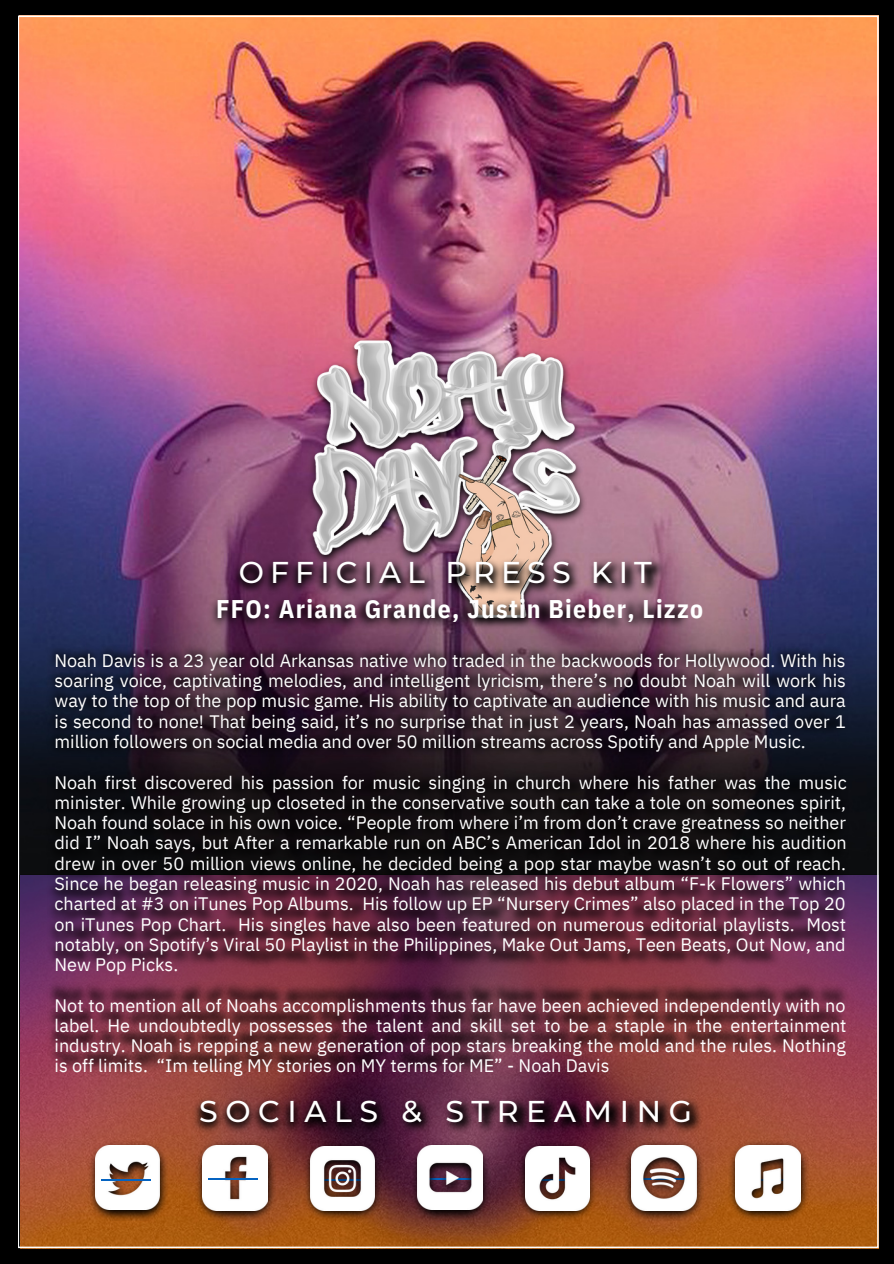
<style>
.page{position:relative;width:894px;height:1264px;background:#fff}
.page>*{position:absolute;margin:0;border:0;box-sizing:border-box;transform-origin:0 0}
.t1{font:500 30px "Montserrat";letter-spacing:.255em;color:#fff}
.t2{font:500 30px "Montserrat";letter-spacing:.205em;color:#fff}
.t3{font:700 25.5px "IBM Plex Sans Cond";letter-spacing:.05em;color:#fff}
.t4{font:18px/20.2px "IBM Plex Sans";color:#fff;text-align:justify}
</style>
<div class="page">
<div style="left:0;top:0;width:893px;height:1263px;background:#000"></div>
<img style="left:18px;top:16px;width:860px;height:1232px">
<img style="left:88px;top:1141px;width:80px;height:79px">
<img style="left:96px;top:1145px;width:64px;height:64px">
<hr style="left:101px;top:1179px;width:49px;height:1px;background:#0563c1">
<img style="left:195px;top:1140px;width:80px;height:80px">
<img style="left:203px;top:1145px;width:65px;height:65px">
<hr style="left:208px;top:1178px;width:49px;height:2px;background:#0563c1">
<h1 class="t2" style="left:239px;top:554px;width:414px">OFFICIAL PRESS KIT</h1>
<h2 class="t3" style="left:216px;top:591px;width:488px">FFO: Ariana Grande, Justin Bieber, Lizzo</h2>
<p class="t4" style="left:54px;top:650px;width:792px">Noah Davis is a 23 year old Arkansas native who traded in the backwoods for Hollywood. With his soaring voice, captivating melodies, and intelligent lyricism, there’s no doubt Noah will work his way to the top of the pop music game. His ability to captivate an audience with his music and aura is second to none! That being said, it’s no surprise that in just 2 years, Noah has amassed over 1 million followers on social media and over 50 million streams across Spotify and Apple Music.</p>
<p class="t4" style="left:54px;top:771px;width:793px">Noah first discovered his passion for music singing in church where his father was the music minister. While growing up closeted in the conservative south can take a tole on someones spirit, Noah found solace in his own voice. “People from where i’m from don’t crave greatness so neither did I” Noah says, but After a remarkable run on ABC’s American Idol in 2018 where his audition drew in over 50 million views online, he decided being a pop star maybe wasn’t so out of reach.<br>Since he began releasing music in 2020, Noah has released his debut album “F-k Flowers” which charted at #3 on iTunes Pop Albums. His follow up EP “Nursery Crimes” also placed in the Top 20 on iTunes Pop Chart. His singles have also been featured on numerous editorial playlists. Most notably, on Spotify’s Viral 50 Playlist in the Philippines, Make Out Jams, Teen Beats, Out Now, and New Pop Picks.</p>
<p class="t4" style="left:54px;top:994px;width:793px">Not to mention all of Noahs accomplishments thus far have been achieved independently with no label. He undoubtedly possesses the talent and skill set to be a staple in the entertainment industry. Noah is repping a new generation of pop stars breaking the mold and the rules. Nothing is off limits. “Im telling MY stories on MY terms for ME” - Noah Davis</p>
<h1 class="t1" style="left:199px;top:1093px;width:494px">SOCIALS &amp; STREAMING</h1>
</div>
